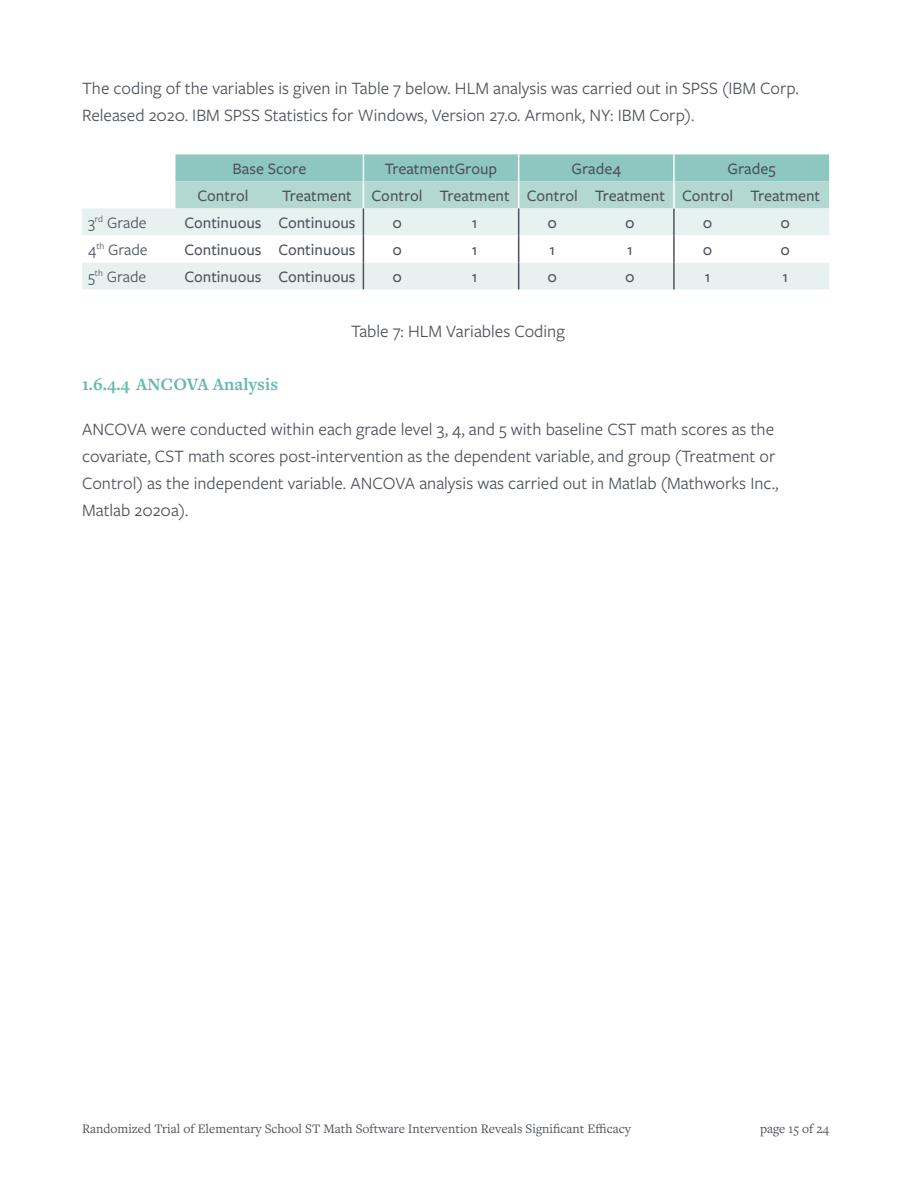
<style>
.page{position:relative;width:918px;height:1188px;background:#fff}
.page>*{position:absolute;margin:0;border:0;box-sizing:border-box;transform-origin:0 0}
.t1{font:18px/27px "Freight Sans Pro";color:#4e525c}
.t2{font:700 18px "Freight Text Pro";color:#67baae}
.t3{font:500 16.5px "Freight Sans Pro";color:#4e525c}
.t4{font:16.5px "Freight Sans Pro";color:#4e525c}
.t5{font:13.5px "Freight Text Pro";color:#4e525c}
</style>
<div class="page">
<svg style="left:82px;top:154px;width:747px;height:135px"></svg>
<hr style="left:673px;top:154px;width:2px;height:27px;background:#fff">
<hr style="left:673px;top:181px;width:2px;height:27px;background:#fff">
<p class="t1" style="left:82px;top:74px;width:718px">The coding of the variables is given in Table 7 below. HLM analysis was carried out in SPSS (IBM Corp.<br>Released 2020. IBM SPSS Statistics for Windows, Version 27.0. Armonk, NY: IBM Corp).</p>
<p class="t3" style="left:233px;top:157px;width:75px">Base Score</p>
<p class="t3" style="left:385px;top:157px;width:114px">TreatmentGroup</p>
<p class="t3" style="left:572px;top:157px;width:51px">Grade4</p>
<p class="t3" style="left:728px;top:157px;width:49px">Grade5</p>
<p class="t3" style="left:198px;top:184px;width:53px">Control</p>
<p class="t3" style="left:282px;top:184px;width:71px">Treatment</p>
<p class="t3" style="left:372px;top:184px;width:53px">Control</p>
<p class="t3" style="left:440px;top:184px;width:71px">Treatment</p>
<p class="t3" style="left:527px;top:184px;width:53px">Control</p>
<p class="t3" style="left:595px;top:184px;width:71px">Treatment</p>
<p class="t3" style="left:682px;top:184px;width:53px">Control</p>
<p class="t3" style="left:750px;top:184px;width:71px">Treatment</p>
<p class="t4" style="left:88px;top:211px;width:60px">3<sup>rd</sup> Grade</p>
<p class="t3" style="left:184px;top:211px;width:79px">Continuous</p>
<p class="t3" style="left:278px;top:211px;width:79px">Continuous</p>
<p class="t3" style="left:392px;top:211px;width:11px">0</p>
<p class="t3" style="left:472px;top:211px;width:7px">1</p>
<p class="t3" style="left:548px;top:211px;width:11px">0</p>
<p class="t3" style="left:625px;top:211px;width:11px">0</p>
<p class="t3" style="left:703px;top:211px;width:11px">0</p>
<p class="t3" style="left:781px;top:211px;width:11px">0</p>
<p class="t4" style="left:88px;top:238px;width:61px">4<sup>th</sup> Grade</p>
<p class="t3" style="left:184px;top:238px;width:79px">Continuous</p>
<p class="t3" style="left:278px;top:238px;width:79px">Continuous</p>
<p class="t3" style="left:392px;top:238px;width:11px">0</p>
<p class="t3" style="left:472px;top:238px;width:7px">1</p>
<p class="t3" style="left:550px;top:238px;width:7px">1</p>
<p class="t3" style="left:627px;top:238px;width:7px">1</p>
<p class="t3" style="left:703px;top:238px;width:11px">0</p>
<p class="t3" style="left:781px;top:238px;width:11px">0</p>
<p class="t4" style="left:88px;top:265px;width:60px">5<sup>th</sup> Grade</p>
<p class="t3" style="left:184px;top:265px;width:79px">Continuous</p>
<p class="t3" style="left:278px;top:265px;width:79px">Continuous</p>
<p class="t3" style="left:392px;top:265px;width:11px">0</p>
<p class="t3" style="left:472px;top:265px;width:7px">1</p>
<p class="t3" style="left:548px;top:265px;width:11px">0</p>
<p class="t3" style="left:625px;top:265px;width:11px">0</p>
<p class="t3" style="left:705px;top:265px;width:7px">1</p>
<p class="t3" style="left:782px;top:265px;width:7px">1</p>
<p class="t1" style="left:351px;top:317px;width:215px">Table 7: HLM Variables Coding</p>
<p class="t2" style="left:82px;top:372px;width:198px">1.6.4.4 ANCOVA Analysis</p>
<p class="t1" style="left:82px;top:415px;width:698px">ANCOVA were conducted within each grade level 3, 4, and 5 with baseline CST math scores as the covariate, CST math scores post-intervention as the dependent variable, and group (Treatment or Control) as the independent variable. ANCOVA analysis was carried out in Matlab (Mathworks Inc., Matlab 2020a).</p>
<p class="t5" style="left:82px;top:1119px;width:550px">Randomized Trial of Elementary School ST Math Software Intervention Reveals Significant Efficacy</p>
<p class="t5" style="left:760px;top:1119px;width:71px">page 15 of 24</p>
</div>
